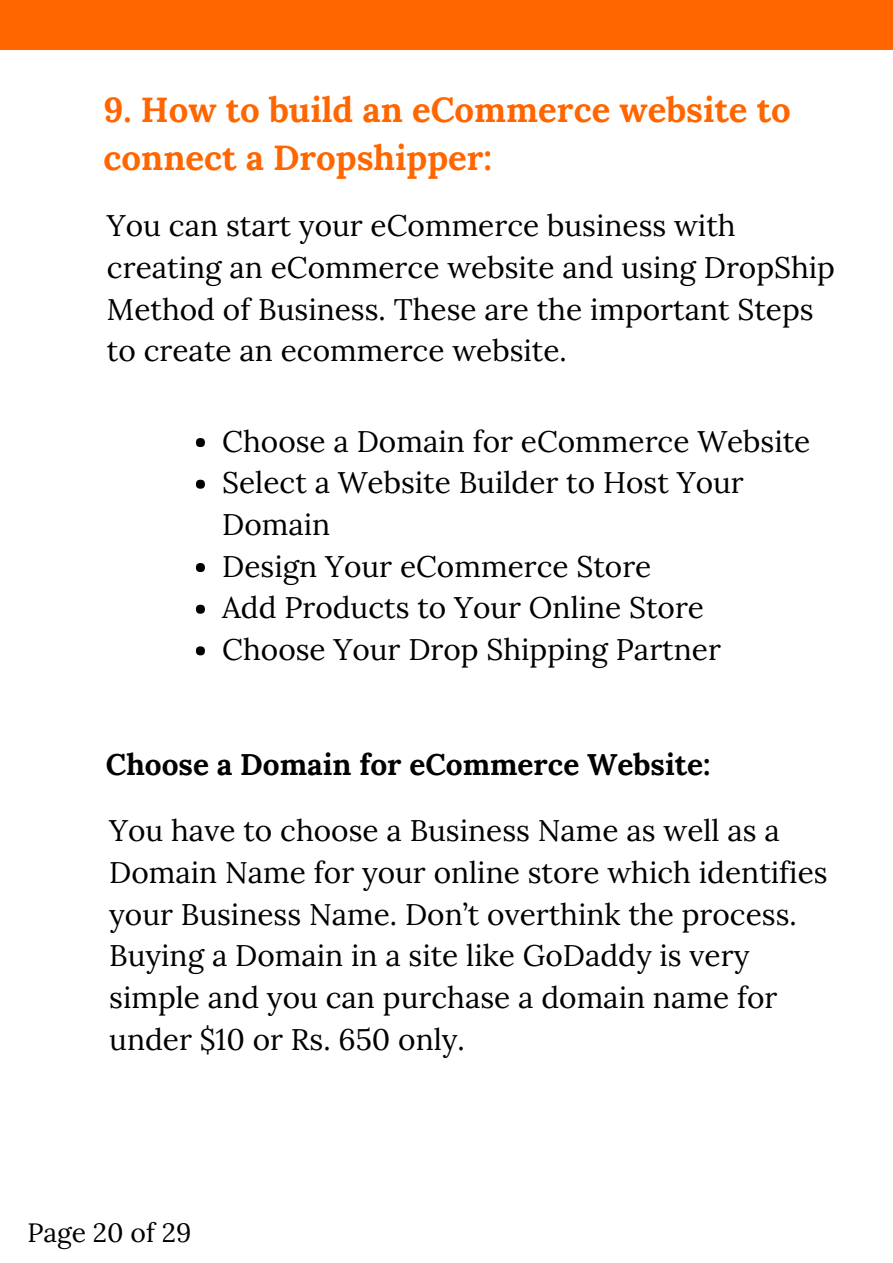
<style>
.page{position:relative;width:893px;height:1263px;background:#fff}
.page>*{position:absolute;margin:0;border:0;box-sizing:border-box;transform-origin:0 0}
.t1{font:700 34.8px/48.4px "Lora";color:#f60}
.t2{font:29.85px/41.7px "Lora";color:#000}
.t3{font:700 29.85px "Lora";color:#000}
.t4{font:26.55px "Lora";color:#000}
</style>
<div class="page">
<div style="left:196px;top:438px;width:9px;height:9px;background:#000;border-radius:50%"></div>
<div style="left:196px;top:480px;width:9px;height:9px;background:#000;border-radius:50%"></div>
<div style="left:196px;top:563px;width:9px;height:9px;background:#000;border-radius:50%"></div>
<div style="left:196px;top:605px;width:9px;height:9px;background:#000;border-radius:50%"></div>
<div style="left:196px;top:646px;width:9px;height:9px;background:#000;border-radius:50%"></div>
<div style="left:0;top:0;width:893px;height:50px;background:#f60"></div>
<p class="t1" style="left:104px;top:85px;width:689px">9. How to build an eCommerce website to connect a Dropshipper:</p>
<p class="t2" style="left:107px;top:206px;width:729px">You can start your eCommerce business with creating an eCommerce website and using DropShip Method of Business. These are the important Steps to create an ecommerce website.</p>
<p class="t2" style="left:222px;top:421px;width:590px">Choose a Domain for eCommerce Website<br>Select a Website Builder to Host Your<br>Domain<br>Design Your eCommerce Store<br>Add Products to Your Online Store<br>Choose Your Drop Shipping Partner</p>
<p class="t3" style="left:106px;top:745px;width:606px">Choose a Domain for eCommerce Website:</p>
<p class="t2" style="left:109px;top:810px;width:720px">You have to choose a Business Name as well as a Domain Name for your online store which identifies your Business Name. Don’t overthink the process.<br>Buying a Domain in a site like GoDaddy is very simple and you can purchase a domain name for under $10 or Rs. 650 only.</p>
<p class="t4" style="left:27px;top:1217px;width:166px">Page 20 of 29</p>
</div>
